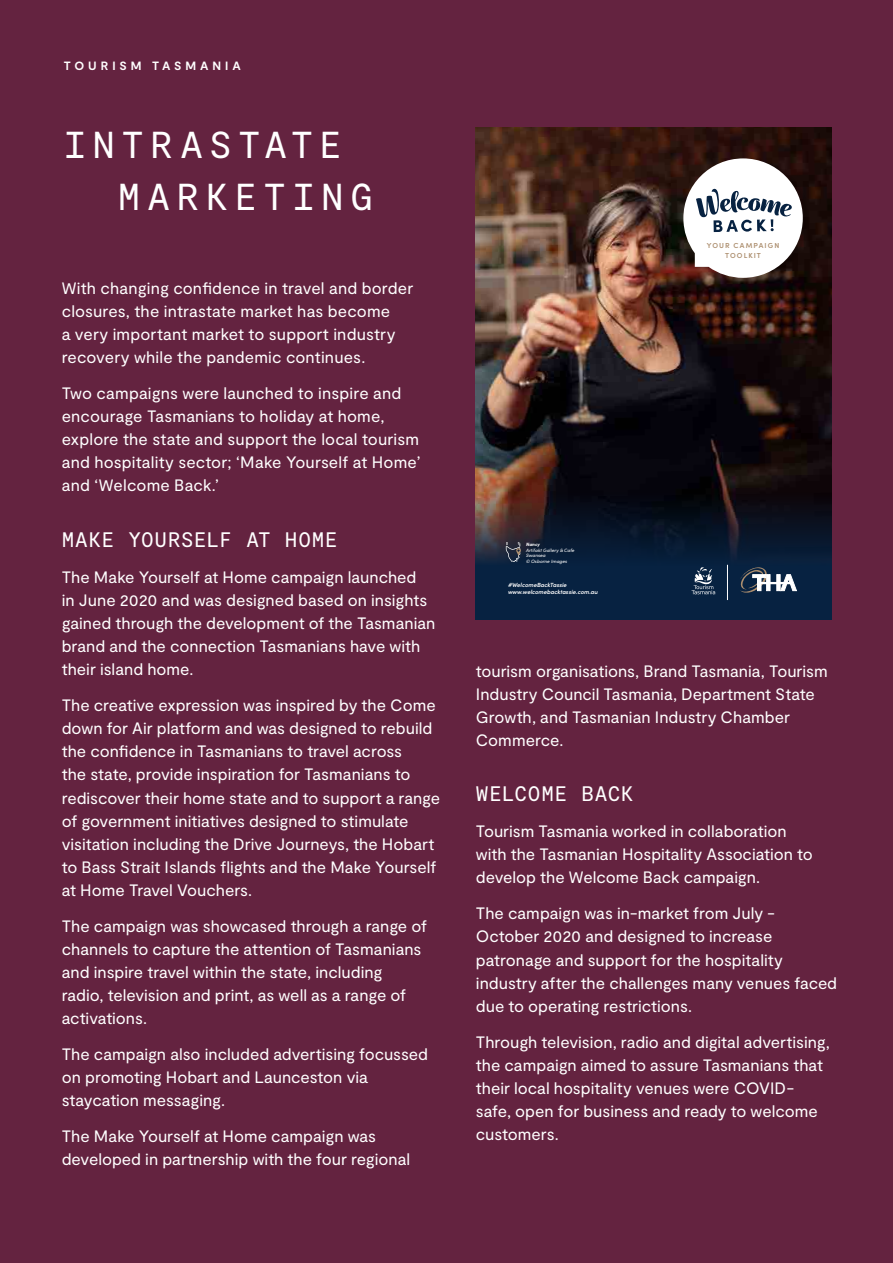
<style>
.page{position:relative;width:893px;height:1263px;background:#642340}
.page>*{position:absolute;margin:0;border:0;box-sizing:border-box;transform-origin:0 0}
.t1{font:37.5px/52.5px "Moderat Mono Regular";letter-spacing:.17em;color:#fff}
.t2{font:21px "Moderat Mono Regular";letter-spacing:.035em;color:#fff}
.t3{font:16.5px/23.1px "Moderat";color:#fff}
.t4{font:700 12px "Moderat";letter-spacing:.325em;color:#fff}
.t5{font:600 7.2px/9.9px "Sofia Pro";letter-spacing:.15em;color:#ad8f6f;text-align:center}
.t6{font:italic 600 6px/7.2px "Sofia Pro";letter-spacing:-.005em;color:#fff}
.t7{font:italic 4.8px/5.7px "Sofia Pro";letter-spacing:.005em;color:#fff}
.t8{font:italic 700 4.8px "Sofia Pro";letter-spacing:.005em;color:#fff}
</style>
<div class="page">
<img style="left:476px;top:128px;width:355px;height:364px">
<svg style="left:476px;top:492px;width:355px;height:127px;fill:#07223b"></svg>
<div style="left:687px;top:158px;width:123px;height:123px;background:#000;opacity:.15"></div>
<svg style="left:683px;top:158px;width:120px;height:120px"></svg>
<svg style="left:740px;top:567px;width:28px;height:26px"></svg>
<div style="left:766px;top:575px;width:4px;height:16px;border:1px solid #fff"></div>
<div style="left:777px;top:575px;width:3px;height:16px;border:1px solid #fff"></div>
<svg style="left:781px;top:574px;width:16px;height:17px"></svg>
<hr style="left:757px;top:582px;width:36px;height:2px;background:#fff">
<hr style="left:727px;top:565px;width:1px;height:35px;background:#fff">
<svg style="left:691px;top:567px;width:24px;height:27px"></svg>
<svg style="left:506px;top:542px;width:15px;height:20px"></svg>
<p class="t4" style="left:64px;top:59px;width:179px">TOURISM TASMANIA</p>
<h1 class="t1" style="left:118px;top:119px;width:257px;text-indent:-54px">INTRASTATE<br>MARKETING</h1>
<p class="t3" style="left:62px;top:277px;width:353px">With changing confidence in travel and border closures, the intrastate market has become<br>a very important market to support industry recovery while the pandemic continues.</p>
<p class="t3" style="left:62px;top:382px;width:360px">Two campaigns were launched to inspire and encourage Tasmanians to holiday at home, explore the state and support the local tourism and hospitality sector; ‘Make Yourself at Home’ and ‘Welcome Back.’</p>
<p class="t2" style="left:62px;top:527px;width:278px">MAKE YOURSELF AT HOME</p>
<p class="t3" style="left:62px;top:566px;width:375px">The Make Yourself at Home campaign launched<br>in June 2020 and was designed based on insights gained through the development of the Tasmanian brand and the connection Tasmanians have with their island home.</p>
<p class="t3" style="left:62px;top:694px;width:380px">The creative expression was inspired by the Come down for Air platform and was designed to rebuild the confidence in Tasmanians to travel across<br>the state, provide inspiration for Tasmanians to rediscover their home state and to support a range of government initiatives designed to stimulate visitation including the Drive Journeys, the Hobart to Bass Strait Islands flights and the Make Yourself at Home Travel Vouchers.</p>
<p class="t3" style="left:62px;top:915px;width:367px">The campaign was showcased through a range of channels to capture the attention of Tasmanians and inspire travel within the state, including radio, television and print, as well as a range of activations.</p>
<p class="t3" style="left:62px;top:1043px;width:368px">The campaign also included advertising focussed on promoting Hobart and Launceston via staycation messaging.</p>
<p class="t3" style="left:62px;top:1125px;width:350px">The Make Yourself at Home campaign was developed in partnership with the four regional</p>
<p class="t5" style="left:707px;top:240px;width:74px">YOUR CAMPAIGN<br>TOOLKIT</p>
<p class="t8" style="left:526px;top:540px;width:15px">Nancy</p>
<p class="t7" style="left:526px;top:547px;width:50px">Artifakt Gallery &amp; Cafe<br>Swansea<br>© Osborne Images</p>
<p class="t6" style="left:508px;top:581px;width:91px">#WelcomeBackTassie www.welcomebacktassie.com.au</p>
<p class="t3" style="left:476px;top:660px;width:353px">tourism organisations, Brand Tasmania, Tourism Industry Council Tasmania, Department State Growth, and Tasmanian Industry Chamber Commerce.</p>
<p class="t2" style="left:476px;top:782px;width:159px">WELCOME BACK</p>
<p class="t3" style="left:476px;top:820px;width:339px">Tourism Tasmania worked in collaboration with the Tasmanian Hospitality Association to develop the Welcome Back campaign.</p>
<p class="t3" style="left:476px;top:902px;width:363px">The campaign was in-market from July - October 2020 and designed to increase patronage and support for the hospitality industry after the challenges many venues faced due to operating restrictions.</p>
<p class="t3" style="left:476px;top:1031px;width:355px">Through television, radio and digital advertising, the campaign aimed to assure Tasmanians that their local hospitality venues were COVID&shy;safe, open for business and ready to welcome customers.</p>
</div>
